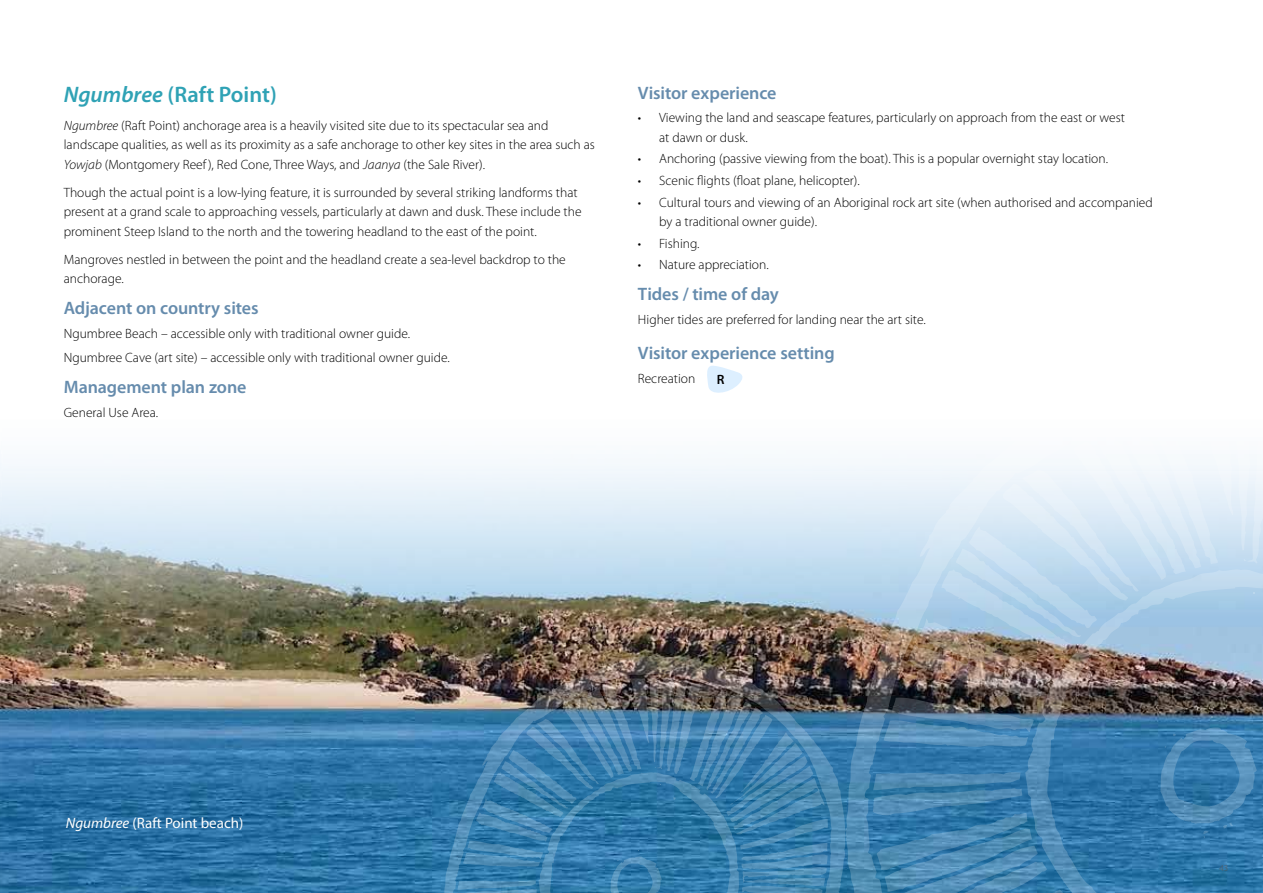
<style>
.page{position:relative;width:1263px;height:893px;background:#fff}
.page>*{position:absolute;margin:0;border:0;box-sizing:border-box;transform-origin:0 0}
.t1{font:600 22.5px "Myriad Pro";color:#2fa2b5}
.t2{font:600 18px "Myriad Pro";letter-spacing:-.005em;color:#668cad}
.t3{font:15px "Myriad Pro";color:#fff}
.t4{font:300 13.5px/19.5px "Myriad Pro";color:#000}
.t5{font:600 13.5px "Myriad Pro";color:#000}
.t6{font:300 9px "Myriad Pro";color:#58595b}
.s1{font-style:italic}
</style>
<div class="page">
<img style="left:0;top:462px;width:845px;height:431px">
<svg style="left:707px;top:366px;width:36px;height:27px"></svg>
<img style="left:845px;top:459px;width:418px;height:434px">
<img style="left:443px;top:655px;width:403px;height:238px">
<h1 class="t1" style="left:64px;top:80px;width:215px"><span class="s1">Ngumbree</span> (Raft Point)</h1>
<p class="t4" style="left:64px;top:116px;width:533px"><span class="s1">Ngumbree</span> (Raft Point) anchorage area is a heavily visited site due to its spectacular sea and landscape qualities, as well as its proximity as a safe anchorage to other key sites in the area such as<br><span class="s1">Yowjab</span> (Montgomery Reef ), Red Cone, Three Ways, and <span class="s1">Jaanya</span> (the Sale River).</p>
<p class="t4" style="left:64px;top:183px;width:519px">Though the actual point is a low-lying feature, it is surrounded by several striking landforms that present at a grand scale to approaching vessels, particularly at dawn and dusk. These include the prominent Steep Island to the north and the towering headland to the east of the point.</p>
<p class="t4" style="left:64px;top:250px;width:503px">Mangroves nestled in between the point and the headland create a sea-level backdrop to the anchorage.</p>
<h2 class="t2" style="left:64px;top:297px;width:196px">Adjacent on country sites</h2>
<p class="t4" style="left:64px;top:322px;width:387px;line-height:23.7px">Ngumbree Beach – accessible only with traditional owner guide.<br>Ngumbree Cave (art site) – accessible only with traditional owner guide.</p>
<h2 class="t2" style="left:64px;top:375px;width:184px">Management plan zone</h2>
<p class="t4" style="left:64px;top:402px;width:96px">General Use Area.</p>
<h2 class="t2" style="left:638px;top:81px;width:140px">Visitor experience</h2>
<p class="t4" style="left:659px;top:108px;width:467px;text-indent:-21px">• Viewing the land and seascape features, particularly on approach from the east or west at dawn or dusk.</p>
<p class="t4" style="left:638px;top:149px;width:472px">• Anchoring (passive viewing from the boat). This is a popular overnight stay location.</p>
<p class="t4" style="left:638px;top:171px;width:223px">• Scenic flights (float plane, helicopter).</p>
<p class="t4" style="left:659px;top:192px;width:495px;text-indent:-21px">• Cultural tours and viewing of an Aboriginal rock art site (when authorised and accompanied by a traditional owner guide).</p>
<p class="t4" style="left:638px;top:233px;width:63px">• Fishing.</p>
<p class="t4" style="left:638px;top:255px;width:132px">• Nature appreciation.</p>
<h2 class="t2" style="left:638px;top:283px;width:143px">Tides / time of day</h2>
<p class="t4" style="left:638px;top:310px;width:289px">Higher tides are preferred for landing near the art site.</p>
<h2 class="t2" style="left:638px;top:342px;width:198px">Visitor experience setting</h2>
<p class="t4" style="left:638px;top:369px;width:59px">Recreation</p>
<p class="t5" style="left:717px;top:371px;width:9px">R</p>
<p class="t3" style="left:66px;top:814px;width:179px"><span class="s1">Ngumbree</span> (Raft Point beach)</p>
<p class="t6" style="left:1219px;top:863px;width:10px">43</p>
</div>
